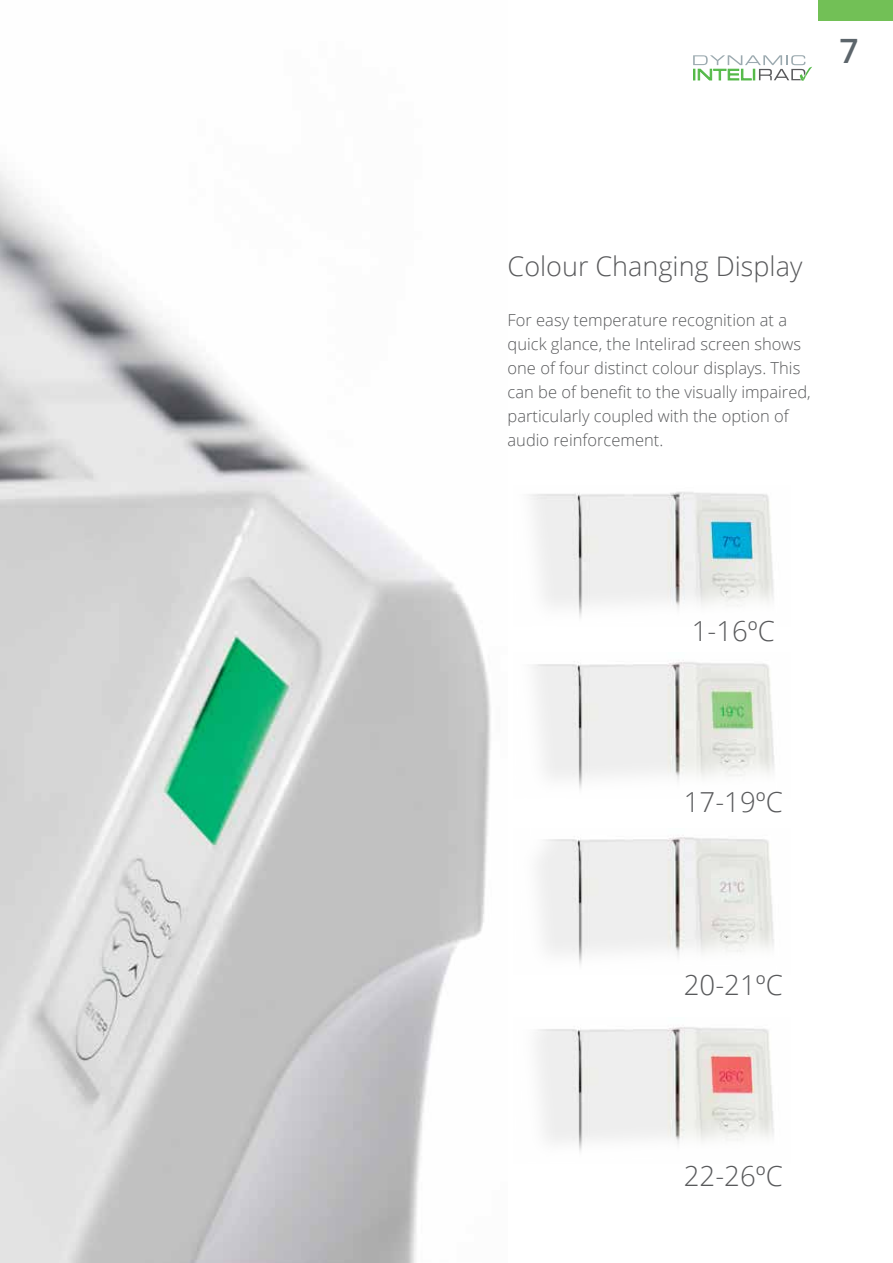
<style>
.page{position:relative;width:893px;height:1263px;background:#fff}
.page>*{position:absolute;margin:0;border:0;box-sizing:border-box;transform-origin:0 0}
.t1{font:600 33.6px "Open Sans";color:#5c656b}
.t2{font:300 27.6px "Open Sans";color:#58595b}
.t3{font:300 27px "Open Sans";color:#58595b}
.t4{font:300 16.5px/24px "Open Sans";color:#58595b}
</style>
<div class="page">
<svg style="left:693px;top:55px;width:119px;height:26px"></svg>
<svg style="left:529px;top:493px;width:246px;height:659px"></svg>
<img style="left:0;top:171px;width:491px;height:1092px">
<div style="left:818px;top:0;width:75px;height:21px;background:#72c056"></div>
<h1 class="t1" style="left:839px;top:28px;width:21px">7</h1>
<h3 class="t3" style="left:508px;top:247px;width:296px">Colour Changing Display</h3>
<p class="t4" style="left:508px;top:307px;width:305px">For easy temperature recognition at a quick glance, the Intelirad screen shows one of four distinct colour displays. This can be of benefit to the visually impaired, particularly coupled with the option of audio reinforcement.</p>
<h2 class="t2" style="left:692px;top:612px;width:85px">1-16ºC</h2>
<h2 class="t2" style="left:684px;top:783px;width:100px">17-19ºC</h2>
<h2 class="t2" style="left:684px;top:966px;width:100px">20-21ºC</h2>
<h2 class="t2" style="left:684px;top:1157px;width:100px">22-26ºC</h2>
</div>
